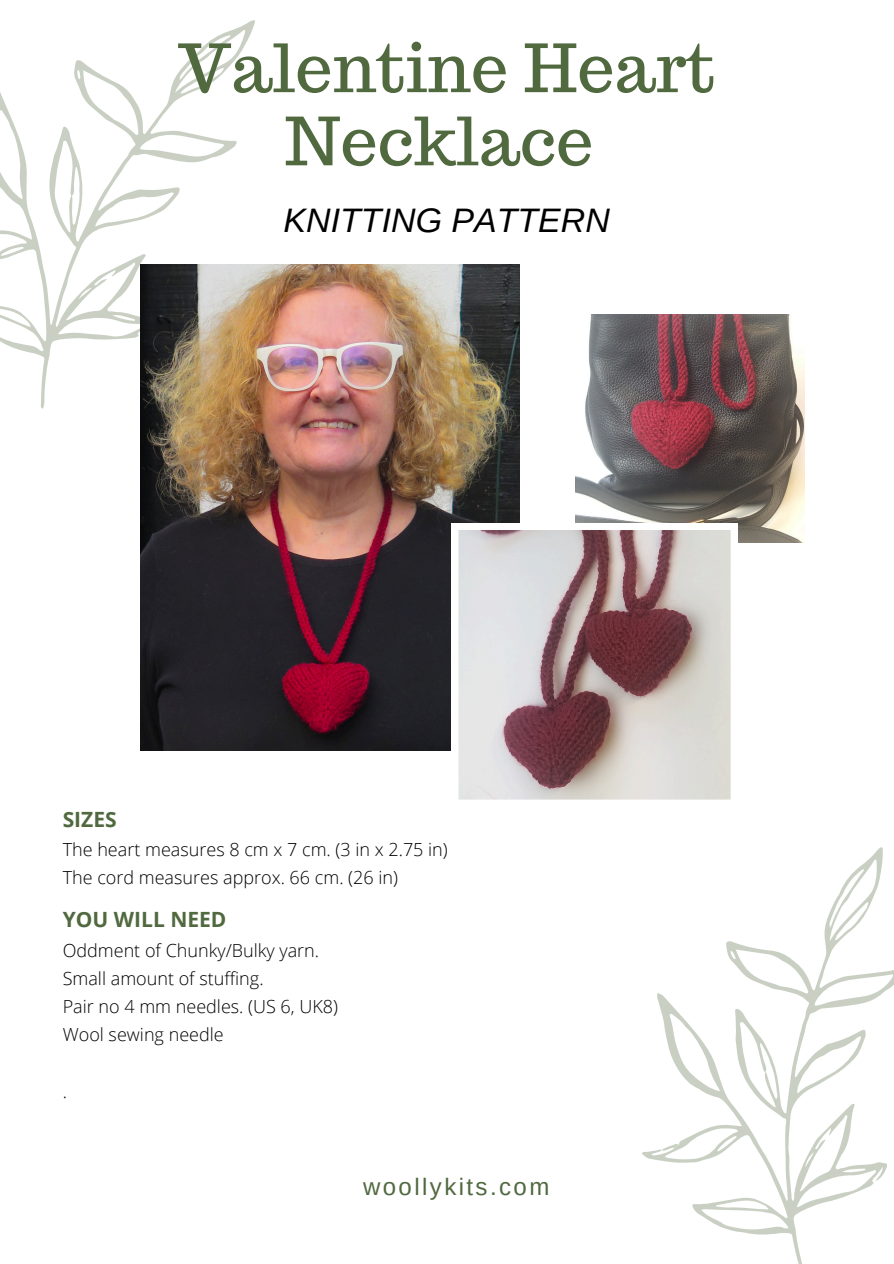
<style>
.page{position:relative;width:894px;height:1264px;background:#fff}
.page>*{position:absolute;margin:0;border:0;box-sizing:border-box;transform-origin:0 0}
.t1{font:66.3px/73.2px "Trocchi";color:#51693f;text-align:center}
.t2{font:italic 33.9px "Arimo";color:#000}
.t3{font:24px "Arimo";letter-spacing:.1em;color:#51693f}
.t4{font:700 21px "Open Sans";color:#51693f}
.t5{font:300 18px "Open Sans";color:#000}
</style>
<div class="page">
<svg style="left:0;top:20px;width:255px;height:389px"></svg>
<svg style="left:642px;top:847px;width:251px;height:416px"></svg>
<svg style="left:661px;top:1139px;width:17px;height:16px"></svg>
<img style="left:140px;top:264px;width:380px;height:486px">
<img style="left:575px;top:315px;width:229px;height:227px">
<svg style="left:451px;top:523px;width:286px;height:277px"></svg>
<p class="t1" style="left:178px;top:31px;width:538px">Valentine Heart<br>Necklace</p>
<p class="t2" style="left:283px;top:201px;width:328px">KNITTING PATTERN</p>
<p class="t4" style="left:63px;top:804px;width:55px">SIZES</p>
<h1 class="t5" style="left:63px;top:836px;width:386px">The heart measures 8 cm x 7 cm. (3 in x 2.75 in)</h1>
<h2 class="t5" style="left:63px;top:865px;width:337px">The cord measures approx. 66 cm. (26 in)</h2>
<p class="t4" style="left:63px;top:905px;width:165px">YOU WILL NEED</p>
<p class="t5" style="left:63px;top:937px;width:258px">Oddment of Chunky/Bulky yarn.</p>
<p class="t5" style="left:63px;top:965px;width:202px">Small amount of stuffing.</p>
<p class="t5" style="left:63px;top:993px;width:277px">Pair no 4 mm needles. (US 6, UK8)</p>
<p class="t5" style="left:63px;top:1021px;width:162px">Wool sewing needle</p>
<p class="t5" style="left:63px;top:1078px;width:6px">.</p>
<p class="t3" style="left:363px;top:1173px;width:188px">woollykits.com</p>
</div>
